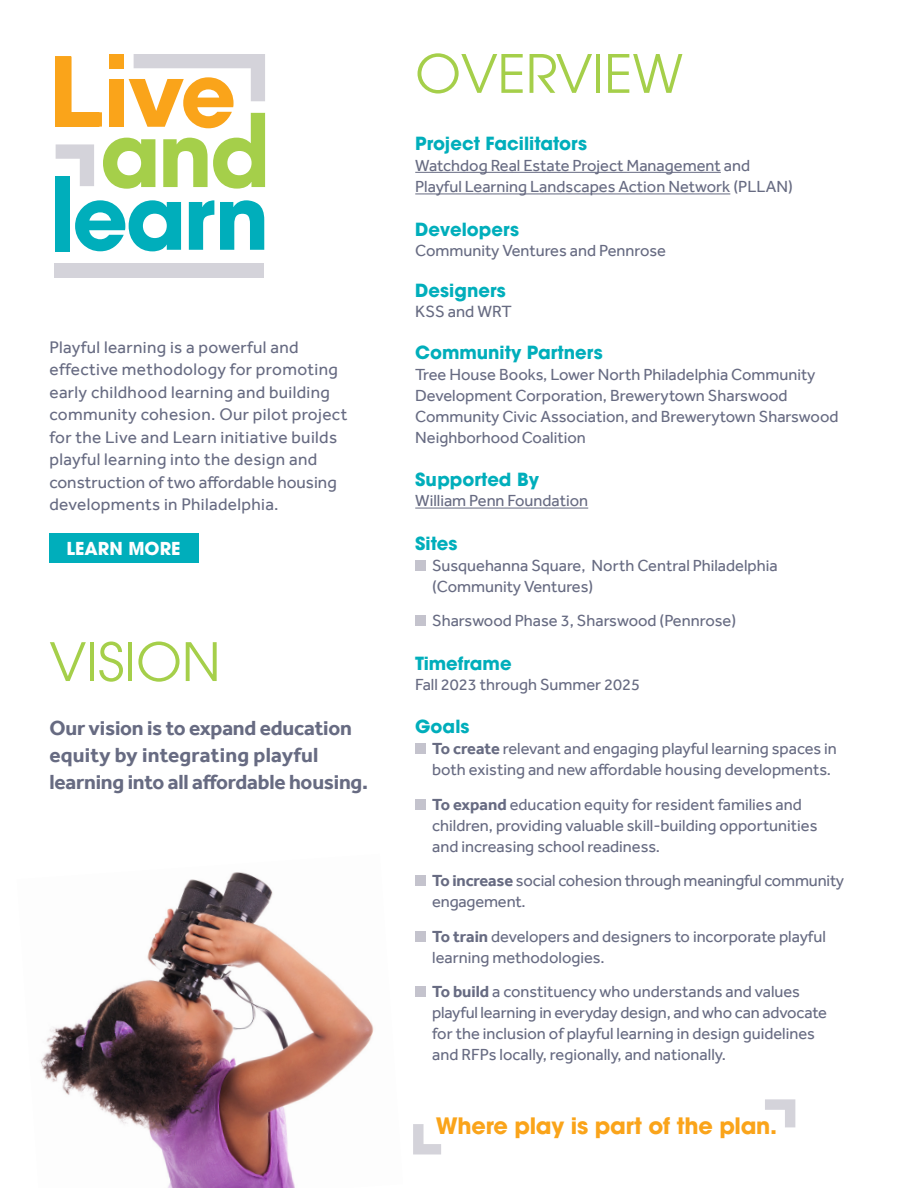
<style>
.page{position:relative;width:918px;height:1188px;background:#fff}
.page>*{position:absolute;margin:0;border:0;box-sizing:border-box;transform-origin:0 0}
.t1{font:52.5px "ITC Avant Garde Pro";color:#a5cf4a}
.t2{font:700 22.5px "ITC Avant Garde Pro";letter-spacing:-.01em;color:#faa41a}
.t3{font:700 21px/27px "Effra";letter-spacing:-.01em;color:#676b82}
.t4{font:700 18px "ITC Avant Garde Pro";color:#00aebb}
.t5{font:700 17.7px "ITC Avant Garde Pro";color:#fff}
.t6{font:17.25px/22.5px "Effra";letter-spacing:.02em;color:#676b82}
.t7{font:16.65px "Effra";color:#676b82}
.t8{font:16.5px/21px "Effra";color:#676b82}
.s1{font-weight:700}
</style>
<div class="page">
<img style="left:40px;top:872px;width:334px;height:316px">
<hr style="left:415px;top:172px;width:306px;height:1px;background:#676b82">
<hr style="left:415px;top:194px;width:315px;height:1px;background:#676b82">
<hr style="left:415px;top:508px;width:173px;height:1px;background:#676b82">
<div style="left:415px;top:560px;width:11px;height:11px;background:#c4c3cd"></div>
<div style="left:415px;top:616px;width:11px;height:10px;background:#c4c3cd"></div>
<div style="left:415px;top:743px;width:11px;height:11px;background:#c4c3cd"></div>
<div style="left:415px;top:799px;width:11px;height:11px;background:#c4c3cd"></div>
<div style="left:415px;top:875px;width:11px;height:11px;background:#c4c3cd"></div>
<div style="left:415px;top:931px;width:11px;height:11px;background:#c4c3cd"></div>
<div style="left:415px;top:986px;width:11px;height:11px;background:#c4c3cd"></div>
<div style="left:49px;top:533px;width:150px;height:30px;background:#00aebb"></div>
<svg style="left:765px;top:1099px;width:30px;height:28px"></svg>
<svg style="left:413px;top:1124px;width:28px;height:30px"></svg>
<div style="left:55px;top:263px;width:209px;height:14px;background:#d4d3da"></div>
<div style="left:55px;top:176px;width:14px;height:76px;background:#00aebb"></div>
<svg style="left:55px;top:54px;width:210px;height:135px"></svg>
<svg style="left:75px;top:200px;width:106px;height:51px"></svg>
<svg style="left:189px;top:200px;width:25px;height:50px"></svg>
<svg style="left:220px;top:200px;width:44px;height:50px"></svg>
<p class="t6" style="left:49px;top:336px;width:299px">Playful learning is a powerful and effective methodology for promoting early childhood learning and building community cohesion. Our pilot project for the Live and Learn initiative builds playful learning into the design and construction of two affordable housing developments in Philadelphia.</p>
<p class="t5" style="left:67px;top:537px;width:115px">LEARN MORE</p>
<h1 class="t1" style="left:49px;top:629px;width:173px">VISION</h1>
<p class="t3" style="left:49px;top:714px;width:320px">Our vision is to expand education equity by integrating playful learning into all affordable housing.</p>
<h1 class="t1" style="left:415px;top:41px;width:269px">OVERVIEW</h1>
<p class="t4" style="left:415px;top:131px;width:173px">Project Facilitators</p>
<p class="t8" style="left:415px;top:154px;width:379px;line-height:21.6px">Watchdog Real Estate Project Management and<br>Playful Learning Landscapes Action Network (PLLAN)</p>
<p class="t4" style="left:415px;top:217px;width:105px">Developers</p>
<p class="t8" style="left:415px;top:239px;width:252px">Community Ventures and Pennrose</p>
<p class="t4" style="left:415px;top:279px;width:92px">Designers</p>
<p class="t7" style="left:415px;top:302px;width:98px">KSS and WRT</p>
<p class="t4" style="left:415px;top:340px;width:189px">Community Partners</p>
<p class="t8" style="left:415px;top:364px;width:425px">Tree House Books, Lower North Philadelphia Community Development Corporation, Brewerytown Sharswood Community Civic Association, and Brewerytown Sharswood Neighborhood Coalition</p>
<p class="t4" style="left:415px;top:468px;width:125px">Supported By</p>
<p class="t8" style="left:415px;top:490px;width:175px">William Penn Foundation</p>
<p class="t4" style="left:415px;top:531px;width:44px">Sites</p>
<p class="t8" style="left:432px;top:555px;width:347px">Susquehanna Square, North Central Philadelphia (Community Ventures)</p>
<p class="t8" style="left:432px;top:610px;width:306px">Sharswood Phase 3, Sharswood (Pennrose)</p>
<p class="t4" style="left:415px;top:651px;width:98px">Timeframe</p>
<p class="t8" style="left:415px;top:674px;width:226px">Fall 2023 through Summer 2025</p>
<p class="t4" style="left:415px;top:715px;width:56px">Goals</p>
<p class="t8" style="left:432px;top:738px;width:406px"><span class="s1">To create</span> relevant and engaging playful learning spaces in both existing and new affordable housing developments.</p>
<p class="t8" style="left:432px;top:794px;width:387px"><span class="s1">To expand</span> education equity for resident families and children, providing valuable skill-building opportunities and increasing school readiness.</p>
<p class="t8" style="left:432px;top:870px;width:413px"><span class="s1">To increase</span> social cohesion through meaningful community engagement.</p>
<p class="t8" style="left:432px;top:926px;width:395px"><span class="s1">To train</span> developers and designers to incorporate playful learning methodologies.</p>
<p class="t8" style="left:432px;top:981px;width:396px"><span class="s1">To build</span> a constituency who understands and values playful learning in everyday design, and who can advocate for the inclusion of playful learning in design guidelines and RFPs locally, regionally, and nationally.</p>
<h2 class="t2" style="left:436px;top:1111px;width:343px">Where play is part of the plan.</h2>
</div>
